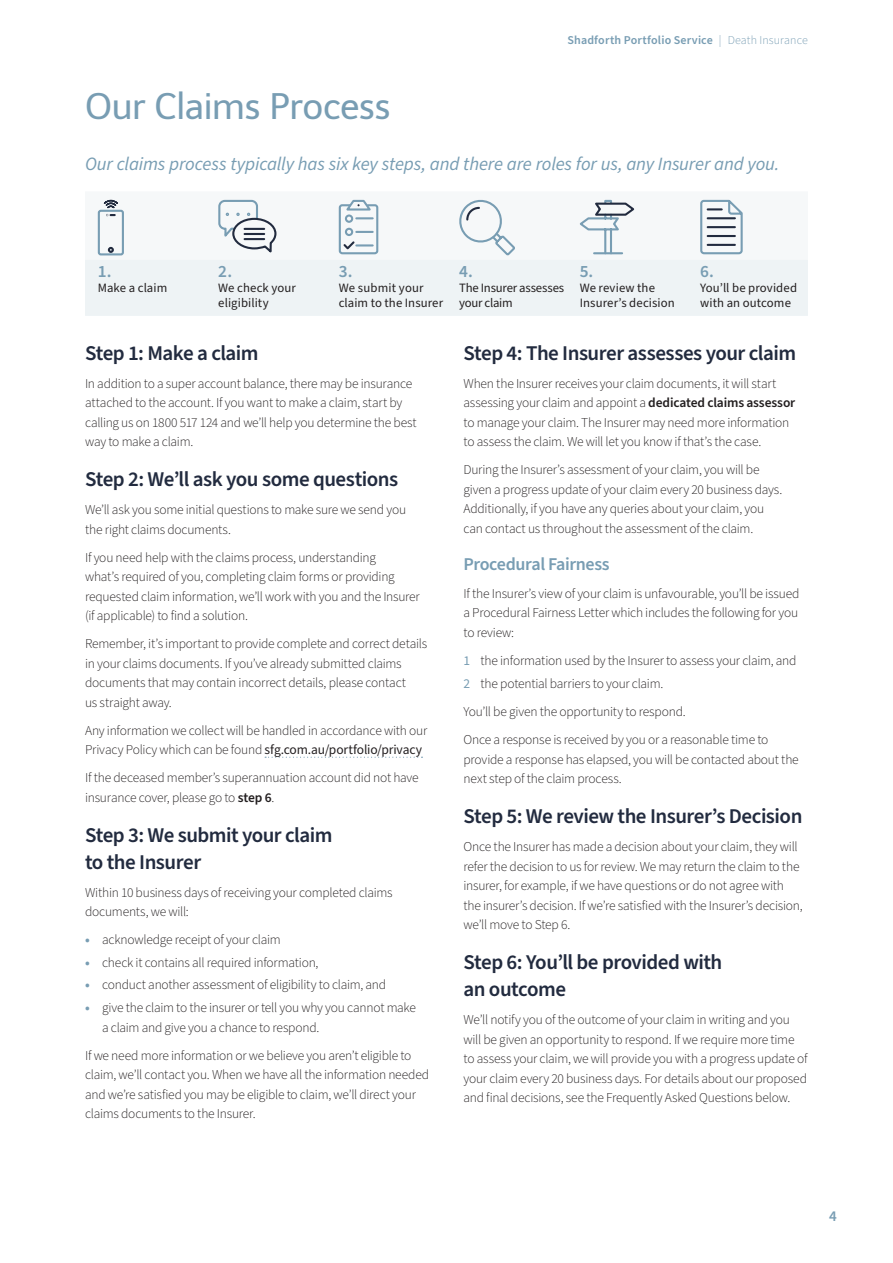
<style>
.page{position:relative;width:893px;height:1263px;background:#fff}
.page>*{position:absolute;margin:0;border:0;box-sizing:border-box;transform-origin:0 0}
._00A_Internal_header{font:36px "Telex";letter-spacing:-.025em;color:#789db3}
._01_Subhead_1{font:600 21px/27px "Source Sans Pro";letter-spacing:-.025em;color:#222b3f}
._06_Intro_Para{font:italic 18.75px "Source Sans Pro";letter-spacing:-.01em;color:#789db3}
._02_Subhead_2{font:600 18px "Source Sans Pro";letter-spacing:-.025em;color:#789db3}
._03_Table_Body_Text{font:600 17.25px "Source Sans Pro";color:#789db3}
.t1{font:600 15px "Source Sans Pro";color:#789db3}
._07_Body_Text{font:300 13.5px/19.5px "Source Sans Pro";letter-spacing:-.015em;color:#231f20}
._03_Table_Body_Text-2{font:12.75px/15px "Source Sans Pro";letter-spacing:.005em;color:#231f20}
._03_Table_Body_Text-3{font:12.75px/15px "Source Sans Pro";letter-spacing:-.015em;color:#231f20}
.t2{font:600 12px "Source Sans Pro";letter-spacing:.015em;color:#789db3}
.s1{font-weight:300}
.s2{font-weight:400}
.s3{font-weight:600}
.s4{font-weight:700;color:#789db3}
.s5{font-weight:400;color:#789db3}
</style>
<div class="page">
<div style="left:85px;top:199px;width:723px;height:117px;background:#eef3f5"></div>
<hr style="left:708px;top:217px;width:27px;height:2px;background:#222b3f">
<hr style="left:708px;top:226px;width:27px;height:2px;background:#222b3f">
<hr style="left:708px;top:235px;width:27px;height:2px;background:#222b3f">
<hr style="left:708px;top:244px;width:27px;height:2px;background:#222b3f">
<svg style="left:265px;top:757px;width:157px;height:1px"></svg>
<p class="t2" style="left:567px;top:32px;width:242px">Shadforth Portfolio Service <span class="s1">| Death Insurance</span></p>
<p class="_00A_Internal_header" style="left:85px;top:85px;width:308px">Our Claims Process</p>
<p class="_06_Intro_Para" style="left:85px;top:151px;width:696px">Our claims process typically has six key steps, and there are roles for us, any Insurer and you.</p>
<p class="_03_Table_Body_Text" style="left:98px;top:260px;width:15px">1.</p>
<p class="_03_Table_Body_Text-2" style="left:98px;top:281px;width:71px">Make a claim</p>
<p class="_03_Table_Body_Text" style="left:218px;top:260px;width:16px">2.</p>
<p class="_03_Table_Body_Text-2" style="left:218px;top:281px;width:79px">We check your eligibility</p>
<p class="_03_Table_Body_Text" style="left:339px;top:260px;width:15px">3.</p>
<p class="_03_Table_Body_Text-2" style="left:339px;top:281px;width:106px">We submit your claim to the Insurer</p>
<p class="_01_Subhead_1" style="left:85px;top:340px;width:175px">Step 1: Make a claim</p>
<p class="_07_Body_Text" style="left:85px;top:374px;width:333px">In addition to a super account balance, there may be insurance attached to the account. If you want to make a claim, start by calling us on 1800 517 124 and we’ll help you determine the best way to make a claim.</p>
<p class="_01_Subhead_1" style="left:85px;top:466px;width:315px">Step 2: We’ll ask you some questions</p>
<p class="_07_Body_Text" style="left:85px;top:500px;width:323px">We’ll ask you some initial questions to make sure we send you the right claims documents.</p>
<p class="_07_Body_Text" style="left:85px;top:548px;width:336px">If you need help with the claims process, understanding<br>what’s required of you, completing claim forms or providing requested claim information, we’ll work with you and the Insurer (if applicable) to find a solution.</p>
<p class="_07_Body_Text" style="left:85px;top:634px;width:344px">Remember, it’s important to provide complete and correct details in your claims documents. If you’ve already submitted claims documents that may contain incorrect details, please contact<br>us straight away.</p>
<p class="_07_Body_Text" style="left:85px;top:721px;width:344px">Any information we collect will be handled in accordance with our<br>Privacy Policy which can be found <span class="s2">sfg.com.au/portfolio/privacy</span></p>
<p class="_07_Body_Text" style="left:85px;top:768px;width:335px">If the deceased member’s superannuation account did not have insurance cover, please go to <span class="s3">step 6</span>.</p>
<p class="_01_Subhead_1" style="left:85px;top:822px;width:249px">Step 3: We submit your claim to the Insurer</p>
<p class="_07_Body_Text" style="left:85px;top:883px;width:309px">Within 10 business days of receiving your completed claims documents, we will:</p>
<p class="_07_Body_Text" style="left:85px;top:930px;width:197px"><span class="s4">•</span> acknowledge receipt of your claim</p>
<p class="_07_Body_Text" style="left:85px;top:953px;width:235px"><span class="s4">•</span> check it contains all required information,</p>
<p class="_07_Body_Text" style="left:85px;top:975px;width:303px"><span class="s4">•</span> conduct another assessment of eligibility to claim, and</p>
<p class="_07_Body_Text" style="left:102px;top:998px;width:315px;text-indent:-17px"><span class="s4">•</span> give the claim to the insurer or tell you why you cannot make a claim and give you a chance to respond.</p>
<p class="_07_Body_Text" style="left:85px;top:1046px;width:346px">If we need more information or we believe you aren’t eligible to claim, we’ll contact you. When we have all the information needed and we’re satisfied you may be eligible to claim, we’ll direct your claims documents to the Insurer.</p>
<p class="_03_Table_Body_Text" style="left:459px;top:260px;width:15px">4.</p>
<p class="_03_Table_Body_Text-3" style="left:459px;top:281px;width:106px">The Insurer assesses your claim</p>
<p class="_03_Table_Body_Text" style="left:580px;top:260px;width:15px">5.</p>
<p class="_03_Table_Body_Text-2" style="left:580px;top:281px;width:97px">We review the<br>Insurer’s decision</p>
<p class="_03_Table_Body_Text" style="left:700px;top:260px;width:15px">6.</p>
<p class="_03_Table_Body_Text-2" style="left:700px;top:281px;width:98px">You’ll be provided with an outcome</p>
<p class="_01_Subhead_1" style="left:463px;top:340px;width:334px">Step 4: The Insurer assesses your claim</p>
<p class="_07_Body_Text" style="left:463px;top:374px;width:333px">When the Insurer receives your claim documents, it will start assessing your claim and appoint a <span class="s3">dedicated claims assessor </span>to manage your claim. The Insurer may need more information to assess the claim. We will let you know if that’s the case.</p>
<p class="_07_Body_Text" style="left:463px;top:461px;width:320px">During the Insurer’s assessment of your claim, you will be given a progress update of your claim every 20 business days.<br>Additionally, if you have any queries about your claim, you can contact us throughout the assessment of the claim.</p>
<p class="_02_Subhead_2" style="left:463px;top:552px;width:148px">Procedural Fairness</p>
<p class="_07_Body_Text" style="left:463px;top:584px;width:338px;text-align:justify">If the Insurer’s view of your claim is unfavourable, you’ll be issued a Procedural Fairness Letter which includes the following for you to review:</p>
<p class="_07_Body_Text" style="left:463px;top:651px;width:335px"><span class="s5">1</span> the information used by the Insurer to assess your claim, and</p>
<p class="_07_Body_Text" style="left:463px;top:675px;width:201px"><span class="s5">2</span> the potential barriers to your claim.</p>
<p class="_07_Body_Text" style="left:463px;top:703px;width:224px">You’ll be given the opportunity to respond.</p>
<p class="_07_Body_Text" style="left:463px;top:731px;width:337px">Once a response is received by you or a reasonable time to provide a response has elapsed, you will be contacted about the next step of the claim process.</p>
<p class="_01_Subhead_1" style="left:463px;top:803px;width:340px">Step 5: We review the Insurer’s Decision</p>
<p class="_07_Body_Text" style="left:463px;top:837px;width:341px">Once the Insurer has made a decision about your claim, they will refer the decision to us for review. We may return the claim to the insurer, for example, if we have questions or do not agree with the insurer’s decision. If we’re satisfied with the Insurer’s decision, we’ll move to Step 6.</p>
<p class="_01_Subhead_1" style="left:463px;top:949px;width:260px">Step 6: You’ll be provided with an outcome</p>
<p class="_07_Body_Text" style="left:463px;top:1010px;width:346px">We’ll notify you of the outcome of your claim in writing and you will be given an opportunity to respond. If we require more time to assess your claim, we will provide you with a progress update of your claim every 20 business days. For details about our proposed and final decisions, see the Frequently Asked Questions below.</p>
<p class="t1" style="left:829px;top:1206px;width:9px">4</p>
</div>
